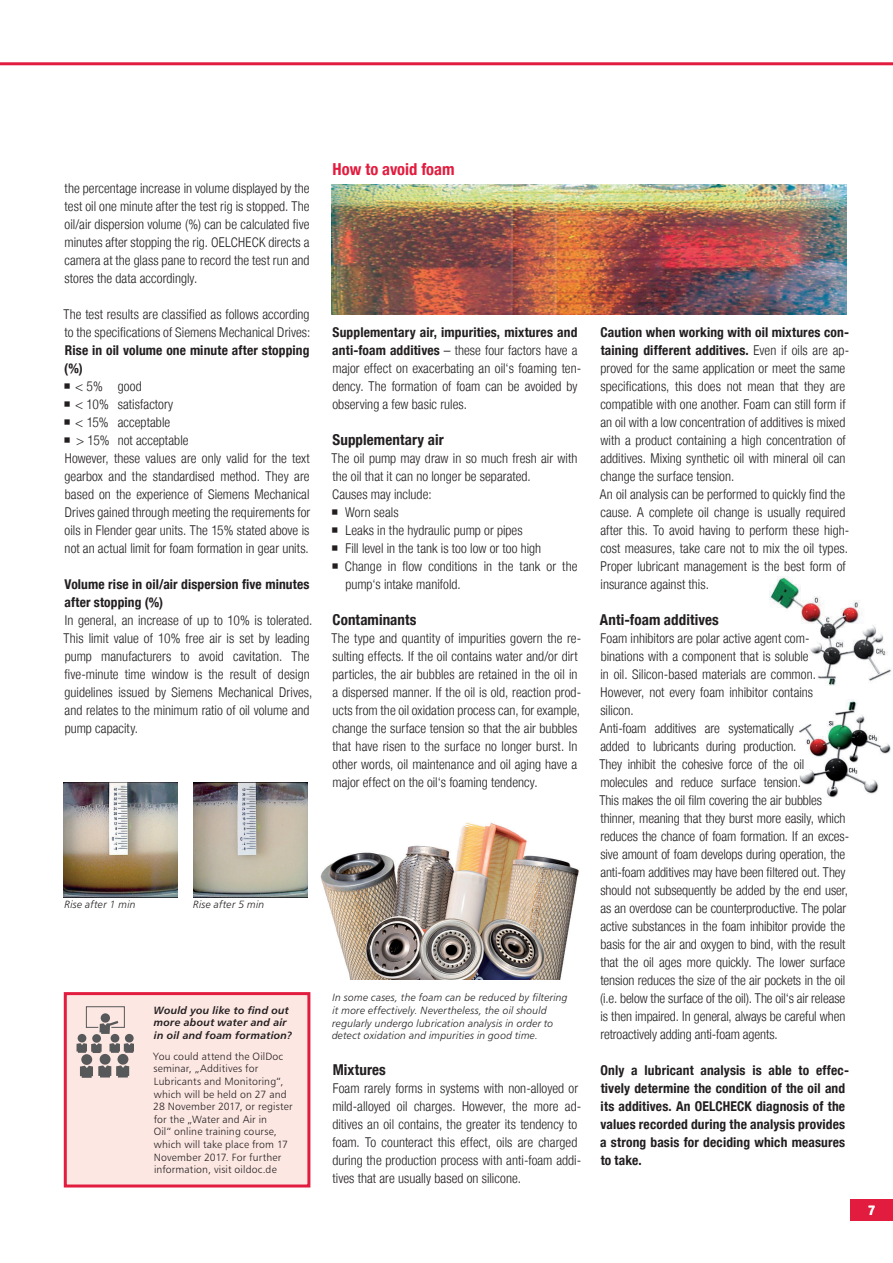
<style>
.page{position:relative;width:893px;height:1263px;background:#fff}
.page>*{position:absolute;margin:0;border:0;box-sizing:border-box;transform-origin:0 0}
.t1{font:700 condensed 16.5px "Helvetica Neue LT";color:#e21c3f}
.t2{font:700 condensed 15px "Helvetica Neue LT";letter-spacing:.005em;color:#231f20}
.t3{font:300 condensed 13.5px/18px "Helvetica Neue LT";letter-spacing:.005em;color:#231f20}
.t4{font:700 condensed 13.5px/18px "Helvetica Neue LT";letter-spacing:.01em;color:#231f20}
.t5{font:700 condensed 13.5px "Helvetica Neue LT";color:#fff}
.t6{font:10.5px/12.6px "Humanist 777 BT Light B";letter-spacing:.015em;color:#231f20}
.t7{font:10.5px/12.6px "Humanist 777 BT Light Italic B";letter-spacing:.015em;color:#231f20}
.t8{font:10.5px/12.6px "Humanist 777 BT Bold Italic B";letter-spacing:.015em;color:#231f20}
.s1{font-weight:700}
</style>
<div class="page">
<div style="left:850px;top:1199px;width:43px;height:21px;background:#e21c3f"></div>
<img style="left:799px;top:699px;width:92px;height:99px">
<img style="left:770px;top:577px;width:121px;height:109px">
<hr style="left:0;top:62px;width:893px;height:3px;background:#e21c3f">
<div style="left:64px;top:992px;width:246px;height:195px;background:#fce7e2;border:3px solid #e21c3f"></div>
<div style="left:81px;top:1054px;width:11px;height:11px;background:#57585a;border-radius:50%"></div>
<div style="left:100px;top:1054px;width:11px;height:11px;background:#57585a;border-radius:50%"></div>
<div style="left:117px;top:1054px;width:11px;height:11px;background:#57585a;border-radius:50%"></div>
<svg style="left:80px;top:1065px;width:49px;height:13px"></svg>
<div style="left:92px;top:1034px;width:9px;height:9px;background:#57585a;border-radius:50%"></div>
<div style="left:111px;top:1034px;width:8px;height:8px;background:#57585a;border-radius:50%"></div>
<div style="left:125px;top:1034px;width:9px;height:8px;background:#57585a;border-radius:50%"></div>
<svg style="left:110px;top:1043px;width:24px;height:10px"></svg>
<div style="left:78px;top:1034px;width:8px;height:8px;background:#57585a;border-radius:50%"></div>
<svg style="left:77px;top:1043px;width:25px;height:10px"></svg>
<svg style="left:86px;top:1006px;width:39px;height:28px"></svg>
<img style="left:332px;top:184px;width:514px;height:131px">
<img style="left:320px;top:823px;width:259px;height:156px">
<img style="left:64px;top:783px;width:113px;height:115px">
<img style="left:194px;top:783px;width:113px;height:115px">
<p class="t3" style="left:65px;top:179px;width:247px;text-align:justify">the percentage increase in volume displayed by the test oil one minute after the test rig is stopped. The oil/air dispersion volume (%) can be calculated five minutes after stopping the rig. OELCHECK directs a camera at the glass pane to record the test run and stores the data accordingly.</p>
<p class="t3" style="left:64px;top:305px;width:248px">The test results are classified as follows according to the specifications of Siemens Mechanical Drives:</p>
<p class="t4" style="left:64px;top:341px;width:247px">Rise in oil volume one minute after stopping (%)</p>
<p class="t3" style="left:75px;top:377px;width:68px">&lt; 5% good</p>
<p class="t3" style="left:75px;top:395px;width:99px">&lt; 10% satisfactory</p>
<p class="t3" style="left:75px;top:413px;width:96px">&lt; 15% acceptable</p>
<p class="t3" style="left:76px;top:431px;width:114px">&gt; 15% not acceptable</p>
<p class="t3" style="left:65px;top:449px;width:246px">However, these values are only valid for the text</p>
<p class="t3" style="left:65px;top:467px;width:247px">gearbox and the standardised method. They are</p>
<p class="t3" style="left:65px;top:485px;width:246px">based on the experience of Siemens Mechanical</p>
<p class="t3" style="left:65px;top:503px;width:247px">Drives gained through meeting the requirements for</p>
<p class="t3" style="left:65px;top:521px;width:246px">oils in Flender gear units. The 15% stated above is</p>
<p class="t3" style="left:65px;top:539px;width:246px">not an actual limit for foam formation in gear units.</p>
<p class="t4" style="left:64px;top:575px;width:247px">Volume rise in oil/air dispersion five minutes after stopping (%)</p>
<p class="t3" style="left:64px;top:611px;width:250px">In general, an increase of up to 10% is tolerated.<br>This limit value of 10% free air is set by leading pump manufacturers to avoid cavitation. The five-minute time window is the result of design guidelines issued by Siemens Mechanical Drives, and relates to the minimum ratio of oil volume and pump capacity.</p>
<p class="t7" style="left:65px;top:898px;width:73px">Rise after 1 min</p>
<p class="t7" style="left:193px;top:898px;width:73px">Rise after 5 min</p>
<p class="t8" style="left:154px;top:1003px;width:140px">Would you like to find out more about water and air in oil and foam formation?</p>
<p class="t6" style="left:153px;top:1050px;width:141px">You could attend the OilDoc seminar, „Additives for<br>Lubricants and Monitoring“, which will be held on 27 and<br>28 November 2017, or register for the „Water and Air in<br>Oil“ online training course, which will take place from 17<br>November 2017. For further information, visit oildoc.de</p>
<p class="t1" style="left:333px;top:159px;width:124px">How to avoid foam</p>
<p class="t3" style="left:332px;top:323px;width:250px"><span class="s1">Supplementary air, impurities, mixtures and anti-foam additives</span> – these four factors have a major effect on exacerbating an oil‘s foaming ten&shy;dency. The formation of foam can be avoided by observing a few basic rules.</p>
<p class="t2" style="left:333px;top:431px;width:113px">Supplementary air</p>
<p class="t3" style="left:331px;top:449px;width:248px">The oil pump may draw in so much fresh air with</p>
<p class="t3" style="left:333px;top:467px;width:200px">the oil that it can no longer be separated.</p>
<p class="t3" style="left:332px;top:485px;width:101px">Causes may include:</p>
<p class="t3" style="left:345px;top:503px;width:55px">Worn seals</p>
<p class="t3" style="left:345px;top:521px;width:179px">Leaks in the hydraulic pump or pipes</p>
<p class="t3" style="left:345px;top:539px;width:197px">Fill level in the tank is too low or too high</p>
<p class="t3" style="left:345px;top:557px;width:234px">Change in flow conditions in the tank or the</p>
<p class="t3" style="left:345px;top:575px;width:117px">pump‘s intake manifold.</p>
<p class="t2" style="left:333px;top:611px;width:85px">Contaminants</p>
<p class="t3" style="left:331px;top:629px;width:251px">The type and quantity of impurities govern the re&shy;sulting effects. If the oil contains water and/or dirt particles, the air bubbles are retained in the oil in a dispersed manner. If the oil is old, reaction prod&shy;ucts from the oil oxidation process can, for example, change the surface tension so that the air bubbles that have risen to the surface no longer burst. In other words, oil maintenance and oil aging have a major effect on the oil‘s foaming tendency.</p>
<p class="t7" style="left:332px;top:991px;width:237px">In some cases, the foam can be reduced by filtering it more effectively. Nevertheless, the oil should regularly undergo lubrication analysis in order to detect oxidation and impurities in good time.</p>
<p class="t2" style="left:333px;top:1061px;width:55px">Mixtures</p>
<p class="t3" style="left:332px;top:1079px;width:250px">Foam rarely forms in systems with non-alloyed or mild-alloyed oil charges. However, the more ad&shy;ditives an oil contains, the greater its tendency to foam. To counteract this effect, oils are charged during the production process with anti-foam addi&shy;tives that are usually based on silicone.</p>
<p class="t3" style="left:600px;top:323px;width:251px"><span class="s1">Caution when working with oil mixtures con&shy;taining different additives.</span> Even if oils are ap&shy;proved for the same application or meet the same specifications, this does not mean that they are compatible with one another. Foam can still form if an oil with a low concentration of additives is mixed with a product containing a high concentration of additives. Mixing synthetic oil with mineral oil can change the surface tension.<br>An oil analysis can be performed to quickly find the cause. A complete oil change is usually required after this. To avoid having to perform these high&shy;cost measures, take care not to mix the oil types.<br>Proper lubricant management is the best form of insurance against this.</p>
<p class="t2" style="left:600px;top:611px;width:120px">Anti-foam additives</p>
<p class="t3" style="left:599px;top:629px;width:251px">Foam inhibitors are polar active agent com&shy;binations with a component that is soluble<br>in oil. Silicon-based materials are common.<br>However, not every foam inhibitor contains<br>silicon.<br>Anti-foam additives are systematically<br>added to lubricants during production.<br>They inhibit the cohesive force of the oil molecules and reduce surface tension.<br>This makes the oil film covering the air bubbles thinner, meaning that they burst more easily, which reduces the chance of foam formation. If an exces&shy;sive amount of foam develops during operation, the anti-foam additives may have been filtered out. They should not subsequently be added by the end user, as an overdose can be counterproductive. The polar active substances in the foam inhibitor provide the basis for the air and oxygen to bind, with the result that the oil ages more quickly. The lower surface tension reduces the size of the air pockets in the oil (i.e. below the surface of the oil). The oil‘s air release is then impaired. In general, always be careful when retroactively adding anti-foam agents.</p>
<p class="t4" style="left:600px;top:1061px;width:250px">Only a lubricant analysis is able to effec&shy;tively determine the condition of the oil and its additives. An OELCHECK diagnosis of the values recorded during the analysis provides a strong basis for deciding which measures to take.</p>
<p class="t5" style="left:868px;top:1202px;width:8px">7</p>
</div>
